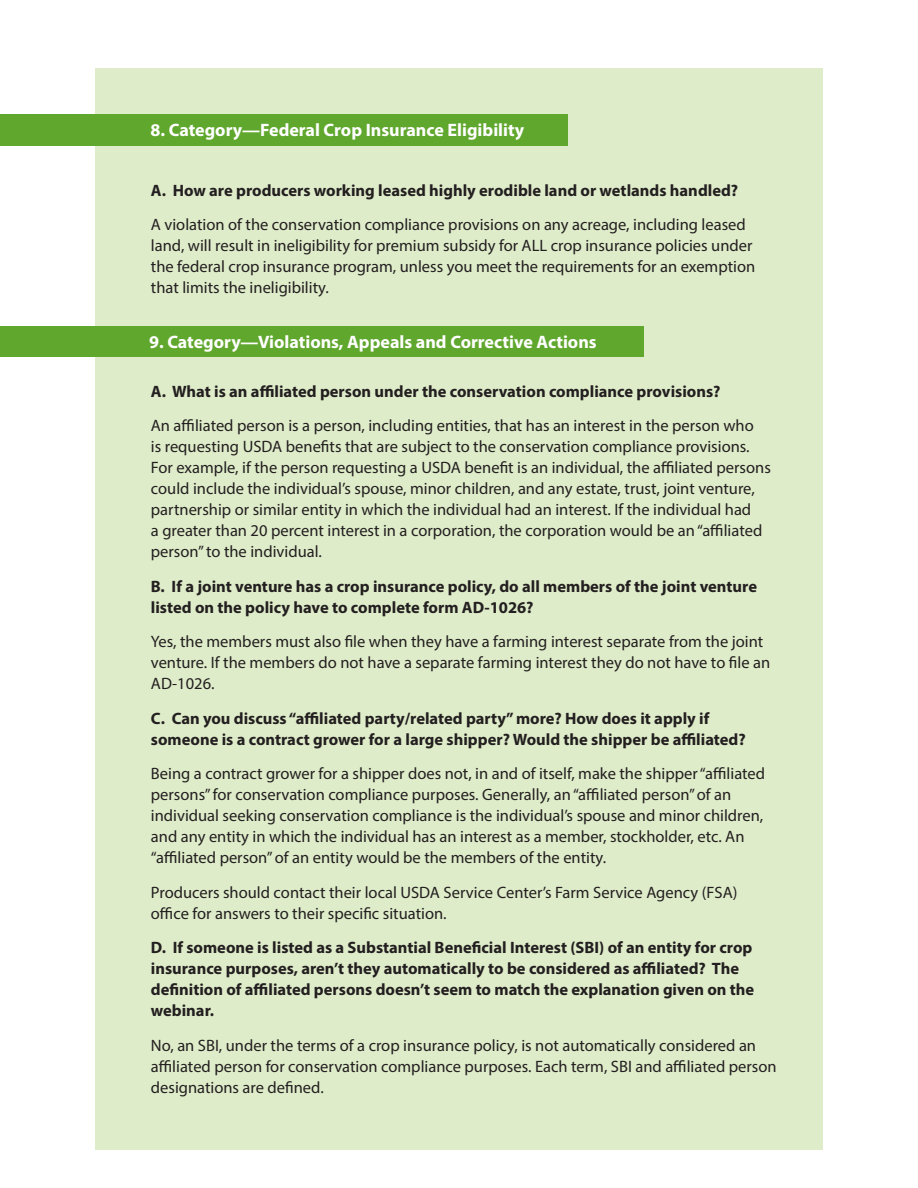
<style>
.page{position:relative;width:918px;height:1188px;background:#fff}
.page>*{position:absolute;margin:0;border:0;box-sizing:border-box;transform-origin:0 0}
.Big_Header{font:700 18px "Myriad Pro";color:#fff}
.t1{font:16.5px/21px "Myriad Pro";color:#231f20}
.t2{font:700 16.5px/21px "Myriad Pro";color:#231f20}
</style>
<div class="page">
<div style="left:95px;top:68px;width:728px;height:1081px;background:#deecc9"></div>
<div style="left:0;top:326px;width:644px;height:31px;background:#60a72d"></div>
<div style="left:0;top:114px;width:567px;height:32px;background:#60a72d"></div>
<p class="Big_Header" style="left:151px;top:118px;width:375px">8. Category—Federal Crop Insurance Eligibility</p>
<p class="t2" style="left:151px;top:179px;width:589px">A. How are producers working leased highly erodible land or wetlands handled?</p>
<p class="t1" style="left:151px;top:214px;width:606px">A violation of the conservation compliance provisions on any acreage, including leased land, will result in ineligibility for premium subsidy for ALL crop insurance policies under the federal crop insurance program, unless you meet the requirements for an exemption that limits the ineligibility.</p>
<p class="Big_Header" style="left:149px;top:330px;width:449px">9. Category—Violations, Appeals and Corrective Actions</p>
<p class="t2" style="left:151px;top:380px;width:571px">A. What is an affiliated person under the conservation compliance provisions?</p>
<p class="t1" style="left:151px;top:415px;width:621px">An affiliated person is a person, including entities, that has an interest in the person who<br>is requesting USDA benefits that are subject to the conservation compliance provisions.<br>For example, if the person requesting a USDA benefit is an individual, the affiliated persons could include the individual’s spouse, minor children, and any estate, trust, joint venture, partnership or similar entity in which the individual had an interest. If the individual had<br>a greater than 20 percent interest in a corporation, the corporation would be an “affiliated person” to the individual.</p>
<p class="t2" style="left:151px;top:575px;width:608px">B. If a joint venture has a crop insurance policy, do all members of the joint venture listed on the policy have to complete form AD-1026?</p>
<p class="t1" style="left:151px;top:631px;width:621px">Yes, the members must also file when they have a farming interest separate from the joint venture. If the members do not have a separate farming interest they do not have to file an<br>AD-1026.</p>
<p class="t2" style="left:151px;top:707px;width:596px">C. Can you discuss “affiliated party/related party” more? How does it apply if someone is a contract grower for a large shipper? Would the shipper be affiliated?</p>
<p class="t1" style="left:151px;top:763px;width:616px">Being a contract grower for a shipper does not, in and of itself, make the shipper “affiliated persons” for conservation compliance purposes. Generally, an “affiliated person” of an individual seeking conservation compliance is the individual’s spouse and minor children, and any entity in which the individual has an interest as a member, stockholder, etc. An “affiliated person” of an entity would be the members of the entity.</p>
<p class="t1" style="left:151px;top:882px;width:588px">Producers should contact their local USDA Service Center’s Farm Service Agency (FSA) office for answers to their specific situation.</p>
<p class="t2" style="left:151px;top:937px;width:605px">D. If someone is listed as a Substantial Beneficial Interest (SBI) of an entity for crop insurance purposes, aren’t they automatically to be considered as affiliated? The definition of affiliated persons doesn’t seem to match the explanation given on the webinar.</p>
<p class="t1" style="left:151px;top:1035px;width:627px">No, an SBI, under the terms of a crop insurance policy, is not automatically considered an affiliated person for conservation compliance purposes. Each term, SBI and affiliated person designations are defined.</p>
</div>
